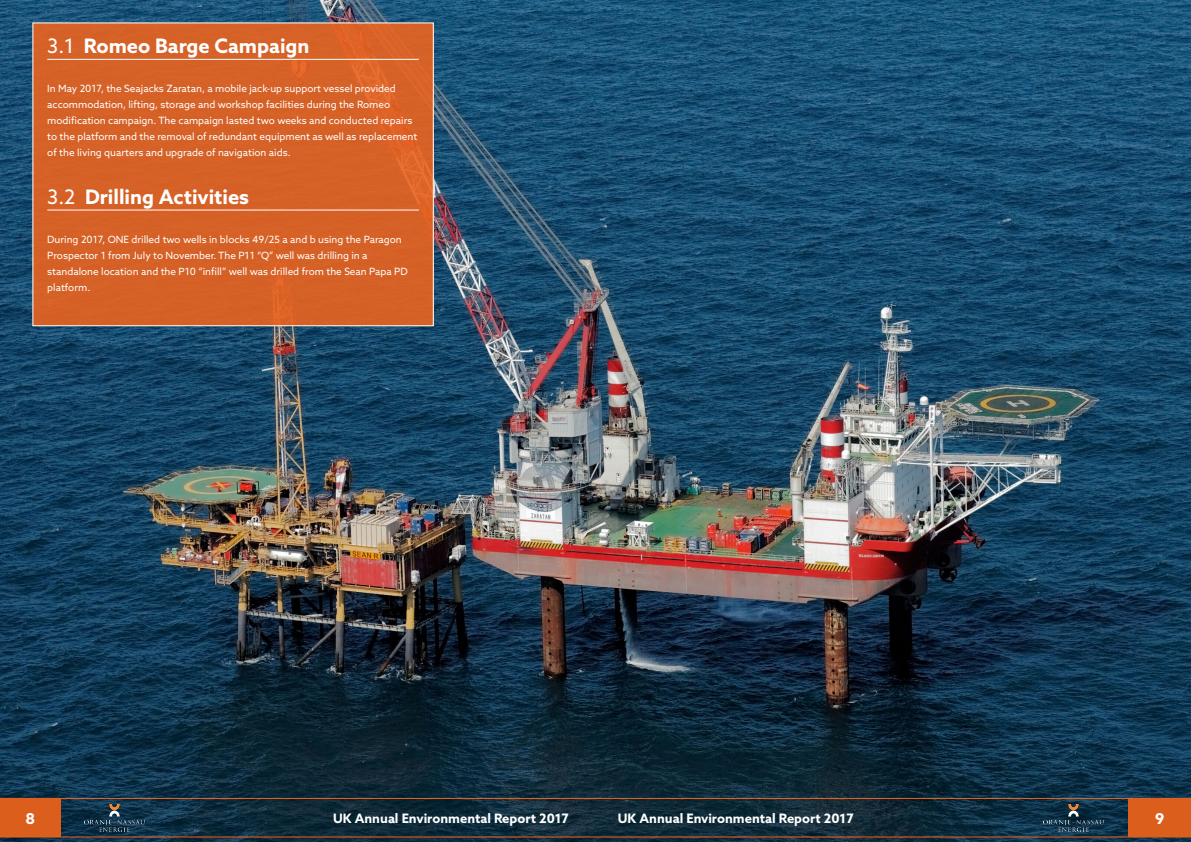
<style>
.page{position:relative;width:1191px;height:842px;background:#fff}
.page>*{position:absolute;margin:0;border:0;box-sizing:border-box;transform-origin:0 0}
.t1{font:700 20px "Azo Sans";color:#fff}
.t2{font:700 15px "Azo Sans";color:#fff}
.t3{font:700 13px "Azo Sans";color:#fff}
.t4{font:10px/16px "Azo Sans";color:#fff}
.t5{font:10px "Azo Sans";color:#ec641f}
.s1{font-weight:400}
</style>
<div class="page">
<img style="left:0;top:0;width:1191px;height:842px">
<div style="left:0;top:799px;width:61px;height:37px;background:#dc5e1c"></div>
<hr style="left:0;top:798px;width:1191px;height:1px;background:#ec641f">
<hr style="left:0;top:837px;width:1191px;height:1px;background:#ec641f">
<img style="left:84px;top:804px;width:61px;height:27px">
<img style="left:1043px;top:804px;width:60px;height:27px">
<div style="left:1128px;top:799px;width:63px;height:38px;background:#dc5e1c"></div>
<div style="left:33px;top:23px;width:400px;height:303px;background:#d66127"></div>
<hr style="left:47px;top:59px;width:372px;height:1px;background:#fff">
<hr style="left:47px;top:210px;width:372px;height:1px;background:#fff">
<h1 class="t1" style="left:47px;top:33px;width:264px"><span class="s1">3.1</span> Romeo Barge Campaign</h1>
<p class="t4" style="left:47px;top:80px;width:371px">In May 2017, the Seajacks Zaratan, a mobile jack-up support vessel provided accommodation, lifting, storage and workshop facilities during the Romeo modification campaign. The campaign lasted two weeks and conducted repairs to the platform and the removal of redundant equipment as well as replacement of the living quarters and upgrade of navigation aids.</p>
<h1 class="t1" style="left:47px;top:183px;width:203px"><span class="s1">3.2</span> Drilling Activities</h1>
<p class="t4" style="left:47px;top:231px;width:362px">During 2017, ONE drilled two wells in blocks 49/25 a and b using the Paragon Prospector 1 from July to November. The P11 “Q” well was drilling in a standalone location and the P10 “infill” well was drilled from the Sean Papa PD platform.</p>
<p class="t5" style="left:47px;top:296px;width:7px">2</p>
<h2 class="t2" style="left:26px;top:808px;width:11px">8</h2>
<h3 class="t3" style="left:333px;top:809px;width:237px">UK Annual Environmental Report 2017</h3>
<h3 class="t3" style="left:618px;top:809px;width:237px">UK Annual Environmental Report 2017</h3>
<h2 class="t2" style="left:1155px;top:808px;width:11px">9</h2>
</div>
